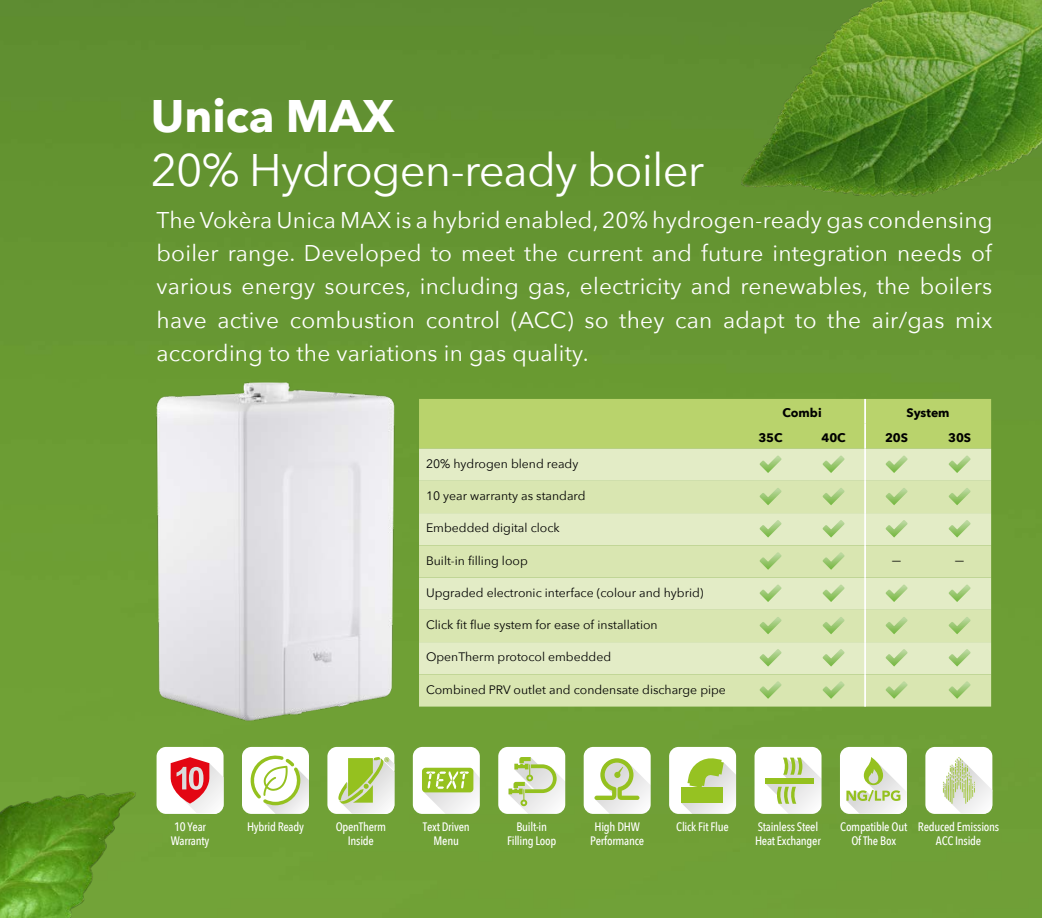
<style>
.page{position:relative;width:1042px;height:918px;background:#fff}
.page>*{position:absolute;margin:0;border:0;box-sizing:border-box;transform-origin:0 0}
.t1{font:45.5px "Avenir Next";letter-spacing:-.02em;color:#fff}
.t2{font:700 45.5px "Avenir Next";color:#fff}
.t3{font:22.75px/33.2px "Avenir Next";letter-spacing:.01em;color:#fff;text-align:justify}
.t4{font:15.75px "Avenir Next";color:#000}
.t5{font:12.25px "Avenir Next";color:#000}
.t6{font:500 12.25px/14.7px "Avenir Next Condensed";letter-spacing:-.02em;color:#fff;text-align:center}
.t7{font:700 12.25px "Avenir Next";color:#000}
</style>
<div class="page">
<img style="left:0;top:0;width:1042px;height:918px">
<img style="left:0;top:781px;width:162px;height:137px">
<img style="left:725px;top:0;width:317px;height:228px">
<img style="left:93px;top:318px;width:326px;height:411px">
<div style="left:419px;top:399px;width:572px;height:49px;background:#b9d36c"></div>
<div style="left:419px;top:448px;width:572px;height:33px;background:#e3ecc6"></div>
<svg style="left:419px;top:481px;width:572px;height:225px;background:#dce8b9"></svg>
<hr style="left:864px;top:399px;width:2px;height:25px;background:#fff">
<hr style="left:864px;top:424px;width:2px;height:24px;background:#fff">
<hr style="left:864px;top:448px;width:2px;height:33px;background:#fff">
<hr style="left:864px;top:481px;width:2px;height:32px;background:#fff">
<hr style="left:864px;top:513px;width:2px;height:32px;background:#fff">
<hr style="left:864px;top:545px;width:2px;height:32px;background:#fff">
<hr style="left:864px;top:577px;width:2px;height:33px;background:#fff">
<hr style="left:864px;top:610px;width:2px;height:32px;background:#fff">
<hr style="left:864px;top:642px;width:2px;height:32px;background:#fff">
<hr style="left:864px;top:674px;width:2px;height:32px;background:#fff">
<svg style="left:759px;top:455px;width:22px;height:18px"></svg>
<svg style="left:822px;top:455px;width:22px;height:18px"></svg>
<svg style="left:885px;top:455px;width:22px;height:18px"></svg>
<svg style="left:948px;top:455px;width:22px;height:18px"></svg>
<svg style="left:759px;top:488px;width:22px;height:17px"></svg>
<svg style="left:822px;top:488px;width:22px;height:17px"></svg>
<svg style="left:885px;top:488px;width:22px;height:17px"></svg>
<svg style="left:948px;top:488px;width:22px;height:17px"></svg>
<svg style="left:759px;top:520px;width:22px;height:17px"></svg>
<svg style="left:822px;top:520px;width:22px;height:17px"></svg>
<svg style="left:885px;top:520px;width:22px;height:17px"></svg>
<svg style="left:948px;top:520px;width:22px;height:17px"></svg>
<svg style="left:759px;top:552px;width:22px;height:18px"></svg>
<svg style="left:822px;top:552px;width:22px;height:18px"></svg>
<svg style="left:759px;top:584px;width:22px;height:18px"></svg>
<svg style="left:822px;top:584px;width:22px;height:18px"></svg>
<svg style="left:885px;top:584px;width:22px;height:18px"></svg>
<svg style="left:948px;top:584px;width:22px;height:18px"></svg>
<svg style="left:759px;top:617px;width:22px;height:17px"></svg>
<svg style="left:822px;top:617px;width:22px;height:17px"></svg>
<svg style="left:885px;top:617px;width:22px;height:17px"></svg>
<svg style="left:948px;top:617px;width:22px;height:17px"></svg>
<svg style="left:759px;top:649px;width:22px;height:17px"></svg>
<svg style="left:822px;top:649px;width:22px;height:17px"></svg>
<svg style="left:885px;top:649px;width:22px;height:17px"></svg>
<svg style="left:948px;top:649px;width:22px;height:17px"></svg>
<svg style="left:759px;top:681px;width:22px;height:18px"></svg>
<svg style="left:822px;top:681px;width:22px;height:18px"></svg>
<svg style="left:885px;top:681px;width:22px;height:18px"></svg>
<svg style="left:948px;top:681px;width:22px;height:18px"></svg>
<div style="left:498px;top:747px;width:67px;height:67px;background:#fff;border-radius:9px"></div>
<svg style="left:508px;top:757px;width:57px;height:57px"></svg>
<div style="left:157px;top:747px;width:67px;height:67px;background:#fff;border-radius:9px"></div>
<svg style="left:170px;top:757px;width:54px;height:57px"></svg>
<div style="left:242px;top:747px;width:67px;height:67px;background:#fff;border-radius:9px"></div>
<svg style="left:249px;top:752px;width:60px;height:62px"></svg>
<div style="left:584px;top:747px;width:67px;height:67px;background:#fff;border-radius:9px"></div>
<svg style="left:594px;top:758px;width:57px;height:56px"></svg>
<div style="left:327px;top:747px;width:67px;height:67px;background:#fff;border-radius:9px"></div>
<svg style="left:337px;top:757px;width:57px;height:57px"></svg>
<div style="left:754px;top:747px;width:67px;height:67px;background:#fff;border-radius:9px"></div>
<svg style="left:765px;top:757px;width:56px;height:57px"></svg>
<div style="left:925px;top:747px;width:67px;height:67px;background:#fff;border-radius:9px"></div>
<svg style="left:943px;top:757px;width:49px;height:57px"></svg>
<div style="left:669px;top:747px;width:67px;height:67px;background:#fff;border-radius:9px"></div>
<svg style="left:681px;top:758px;width:55px;height:56px"></svg>
<div style="left:681px;top:787px;width:42px;height:16px;background:#96c222"></div>
<div style="left:840px;top:747px;width:67px;height:67px;background:#fff;border-radius:9px"></div>
<svg style="left:846px;top:757px;width:61px;height:57px"></svg>
<div style="left:413px;top:747px;width:67px;height:67px;background:#fff;border-radius:9px"></div>
<div style="left:422px;top:768px;width:51px;height:24px;background:#95c11f;border-radius:4px"></div>
<svg style="left:423px;top:769px;width:57px;height:45px"></svg>
<p class="t2" style="left:151px;top:77px;width:245px">Unica MAX</p>
<p class="t1" style="left:151px;top:132px;width:555px">20% Hydrogen-ready boiler</p>
<p class="t3" style="left:157px;top:202px;width:837px">The Vokèra Unica MAX is a hybrid enabled, 20% hydrogen-ready gas condensing boiler range. Developed to meet the current and future integration needs of various energy sources, including gas, electricity and renewables, the boilers have active combustion control (ACC) so they can adapt to the air/gas mix according to the variations in gas quality.</p>
<p class="t7" style="left:782px;top:402px;width:41px">Combi</p>
<p class="t7" style="left:906px;top:402px;width:44px">System</p>
<p class="t7" style="left:758px;top:427px;width:26px">35C</p>
<p class="t7" style="left:821px;top:427px;width:26px">40C</p>
<p class="t7" style="left:885px;top:427px;width:25px">20S</p>
<p class="t7" style="left:948px;top:427px;width:25px">30S</p>
<p class="t5" style="left:426px;top:453px;width:154px">20% hydrogen blend ready</p>
<p class="t5" style="left:426px;top:485px;width:161px">10 year warranty as standard</p>
<p class="t5" style="left:426px;top:518px;width:135px">Embedded digital clock</p>
<p class="t5" style="left:426px;top:550px;width:103px">Built-in filling loop</p>
<p class="t4" style="left:892px;top:547px;width:11px">—</p>
<p class="t4" style="left:955px;top:547px;width:11px">—</p>
<p class="t5" style="left:426px;top:582px;width:279px">Upgraded electronic interface (colour and hybrid)</p>
<p class="t5" style="left:426px;top:614px;width:233px">Click fit flue system for ease of installation</p>
<p class="t5" style="left:426px;top:647px;width:187px">OpenTherm protocol embedded</p>
<p class="t5" style="left:426px;top:679px;width:301px">Combined PRV outlet and condensate discharge pipe</p>
<p class="t6" style="left:171px;top:819px;width:40px;text-align:left">10 Year<br>Warranty</p>
<p class="t6" style="left:247px;top:819px;width:58px">Hybrid Ready</p>
<p class="t6" style="left:590px;top:819px;width:55px">High DHW<br>Performance</p>
<p class="t6" style="left:507px;top:819px;width:51px">Built-in<br>Filling Loop</p>
<p class="t6" style="left:336px;top:819px;width:52px">OpenTherm<br>Inside</p>
<p class="t6" style="left:755px;top:819px;width:67px;text-align:left">Stainless Steel<br>Heat Exchanger</p>
<p class="t6" style="left:918px;top:819px;width:83px">Reduced Emissions<br>ACC Inside</p>
<p class="t6" style="left:676px;top:819px;width:54px">Click Fit Flue</p>
<p class="t6" style="left:840px;top:819px;width:68px">Compatible Out<br>Of The Box</p>
<p class="t6" style="left:423px;top:819px;width:48px">Text Driven<br>Menu</p>
</div>
